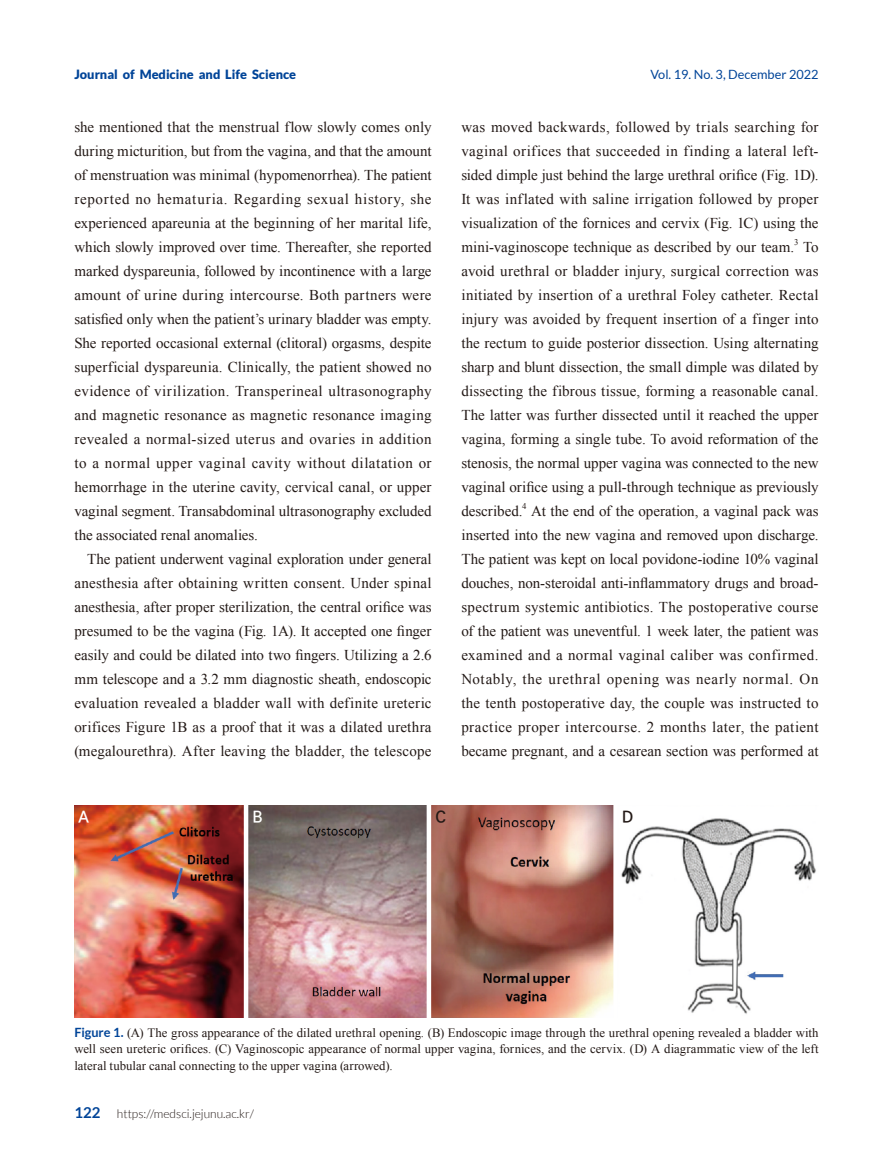
<style>
.page{position:relative;width:893px;height:1170px;background:#fff}
.page>*{position:absolute;margin:0;border:0;box-sizing:border-box;transform-origin:0 0}
.t1{font:700 15.75px "Ko Pub Dotum";color:#fff}
.t2{font:700 15.75px "Ko Pub Dotum";color:#231916}
.t3{font:15px/24px "Times New Roman";color:#231916;text-align:justify}
.t4{font:12.75px/16.5px "Times New Roman";letter-spacing:.005em;color:#231916;text-align:justify}
.t5{font:900 12.75px "Lato";color:#004498}
.t6{font:12.75px "Lato";color:#004498}
.t7{font:300 12px "Lato";color:#231916}
.t8{font:8.7px "Times New Roman";color:#231916}
.s1{font-family:"Lato";font-weight:700;color:#004498}
.s2{font-weight:700;font-size:15px;color:#004498}
</style>
<div class="page">
<img style="left:74px;top:805px;width:742px;height:212px">
<hr style="left:244px;top:806px;width:4px;height:209px;background:#fff">
<hr style="left:427px;top:806px;width:4px;height:209px;background:#fff">
<div style="left:613px;top:806px;width:5px;height:209px;background:#fff"></div>
<p class="t5" style="left:74px;top:67px;width:223px">Journal of Medicine and Life Science</p>
<p class="t3" style="left:74px;top:114px;width:359px">she mentioned that the menstrual flow slowly comes only during micturition, but from the vagina, and that the amount of menstruation was minimal (hypomenorrhea). The patient reported no hematuria. Regarding sexual history, she experienced apareunia at the beginning of her marital life, which slowly improved over time. Thereafter, she reported marked dyspareunia, followed by incontinence with a large amount of urine during intercourse. Both partners were satisfied only when the patient’s urinary bladder was empty.<br>She reported occasional external (clitoral) orgasms, despite superficial dyspareunia. Clinically, the patient showed no evidence of virilization. Transperineal ultrasonography and magnetic resonance as magnetic resonance imaging revealed a normal-sized uterus and ovaries in addition to a normal upper vaginal cavity without dilatation or hemorrhage in the uterine cavity, cervical canal, or upper vaginal segment. Transabdominal ultrasonography excluded the associated renal anomalies.</p>
<p class="t3" style="left:74px;top:546px;width:359px;text-indent:13px">The patient underwent vaginal exploration under general anesthesia after obtaining written consent. Under spinal anesthesia, after proper sterilization, the central orifice was presumed to be the vagina (Fig. 1A). It accepted one finger easily and could be dilated into two fingers. Utilizing a 2.6 mm telescope and a 3.2 mm diagnostic sheath, endoscopic evaluation revealed a bladder wall with definite ureteric orifices Figure 1B as a proof that it was a dilated urethra (megalourethra). After leaving the bladder, the telescope</p>
<p class="t6" style="left:650px;top:67px;width:170px">Vol. 19. No. 3, December 2022</p>
<p class="t3" style="left:461px;top:114px;width:359px">was moved backwards, followed by trials searching for vaginal orifices that succeeded in finding a lateral left&shy;sided dimple just behind the large urethral orifice (Fig. 1D).<br>It was inflated with saline irrigation followed by proper visualization of the fornices and cervix (Fig. 1C) using the mini-vaginoscope technique as described by our team.</p>
<p class="t8" style="left:794px;top:236px;width:6px">3</p>
<p class="t3" style="left:461px;top:234px;width:359px;text-indent:342px">To avoid urethral or bladder injury, surgical correction was initiated by insertion of a urethral Foley catheter. Rectal injury was avoided by frequent insertion of a finger into the rectum to guide posterior dissection. Using alternating sharp and blunt dissection, the small dimple was dilated by dissecting the fibrous tissue, forming a reasonable canal.<br>The latter was further dissected until it reached the upper vagina, forming a single tube. To avoid reformation of the stenosis, the normal upper vagina was connected to the new vaginal orifice using a pull-through technique as previously described.</p>
<p class="t8" style="left:522px;top:500px;width:6px">4</p>
<p class="t3" style="left:461px;top:498px;width:359px;text-indent:70px">At the end of the operation, a vaginal pack was inserted into the new vagina and removed upon discharge.<br>The patient was kept on local povidone-iodine 10% vaginal douches, non-steroidal anti-inflammatory drugs and broad&shy;spectrum systemic antibiotics. The postoperative course of the patient was uneventful. 1 week later, the patient was examined and a normal vaginal caliber was confirmed.<br>Notably, the urethral opening was nearly normal. On the tenth postoperative day, the couple was instructed to practice proper intercourse. 2 months later, the patient became pregnant, and a cesarean section was performed at</p>
<p class="t1" style="left:79px;top:809px;width:12px">A</p>
<p class="t1" style="left:253px;top:809px;width:12px">B</p>
<p class="t2" style="left:435px;top:809px;width:12px">C</p>
<p class="t2" style="left:622px;top:809px;width:13px">D</p>
<p class="t4" style="left:74px;top:1024px;width:746px"><span class="s1">Figure 1.</span> (A) The gross appearance of the dilated urethral opening. (B) Endoscopic image through the urethral opening revealed a bladder with well seen ureteric orifices. (C) Vaginoscopic appearance of normal upper vagina, fornices, and the cervix. (D) A diagrammatic view of the left lateral tubular canal connecting to the upper vagina (arrowed).</p>
<p class="t7" style="left:74px;top:1107px;width:181px"><span class="s2">122</span> https://medsci.jejunu.ac.kr/</p>
</div>
